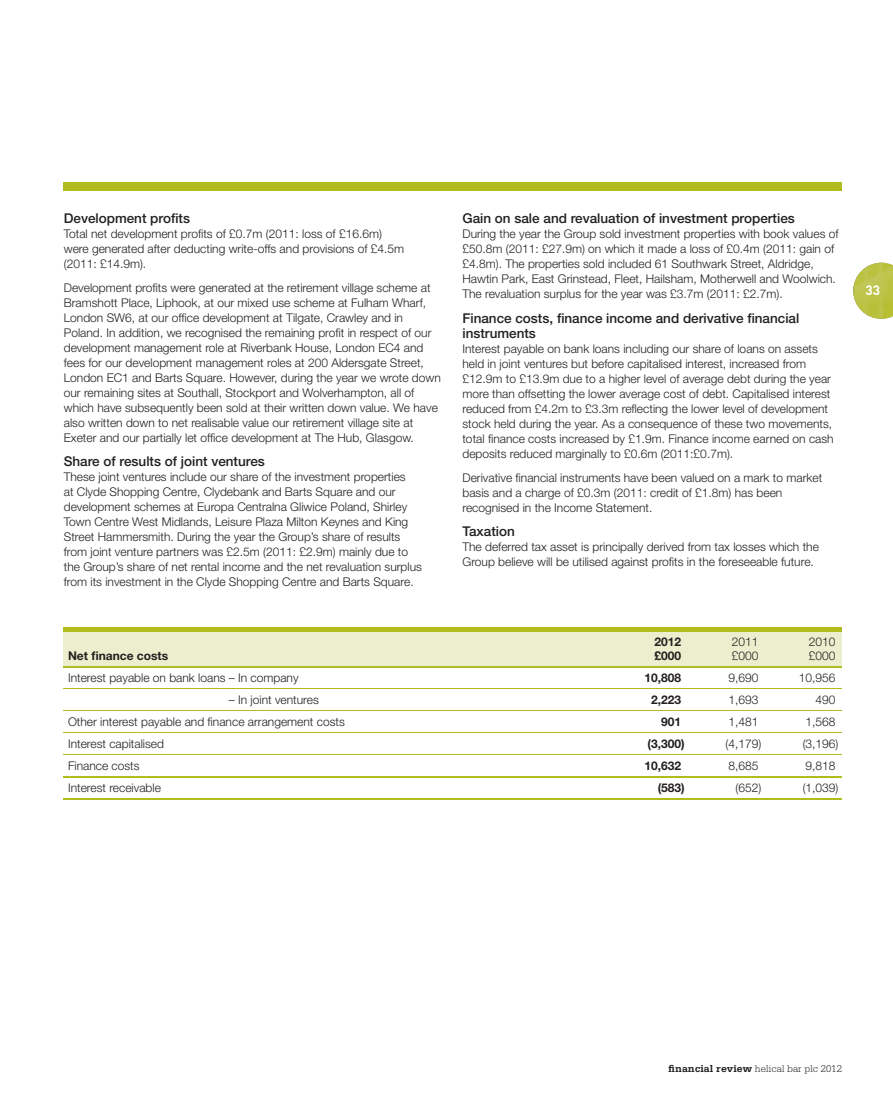
<style>
.page{position:relative;width:893px;height:1106px;background:#fff}
.page>*{position:absolute;margin:0;border:0;box-sizing:border-box;transform-origin:0 0}
.t1{font:500 13.5px/15.8px "Helvetica Neue LT";color:#231f20}
.t2{font:700 13.5px "DIN";color:#fff}
.t3{font:300 12px/15px "Helvetica Neue LT";color:#231f20}
.t4{font:700 12px "Helvetica Neue LT";color:#231f20}
.t5{font:300 10.5px "Serifa";letter-spacing:.005em;color:#231f20}
.s1{font-weight:700}
</style>
<div class="page">
<div style="left:64px;top:628px;width:778px;height:38px;background:#eceece"></div>
<hr style="left:64px;top:627px;width:778px;height:4px;background:#b0bb1d">
<hr style="left:64px;top:666px;width:778px;height:1px;background:#b0bb1d">
<hr style="left:64px;top:688px;width:778px;height:1px;background:#b0bb1d">
<hr style="left:64px;top:710px;width:778px;height:1px;background:#b0bb1d">
<hr style="left:64px;top:732px;width:778px;height:1px;background:#b0bb1d">
<hr style="left:64px;top:754px;width:778px;height:1px;background:#b0bb1d">
<hr style="left:64px;top:776px;width:778px;height:1px;background:#b0bb1d">
<hr style="left:64px;top:798px;width:778px;height:1px;background:#b0bb1d">
<img style="left:853px;top:263px;width:40px;height:56px">
<div style="left:64px;top:182px;width:778px;height:9px;background:#b0bb1d"></div>
<p class="t1" style="left:64px;top:210px;width:128px">Development profits</p>
<p class="t3" style="left:64px;top:226px;width:342px">Total net development profits of £0.7m (2011: loss of £16.6m) were generated after deducting write-offs and provisions of £4.5m (2011: £14.9m).</p>
<p class="t3" style="left:64px;top:280px;width:379px">Development profits were generated at the retirement village scheme at Bramshott Place, Liphook, at our mixed use scheme at Fulham Wharf, London SW6, at our office development at Tilgate, Crawley and in Poland. In addition, we recognised the remaining profit in respect of our development management role at Riverbank House, London EC4 and fees for our development management roles at 200 Aldersgate Street, London EC1 and Barts Square. However, during the year we wrote down our remaining sites at Southall, Stockport and Wolverhampton, all of which have subsequently been sold at their written down value. We have also written down to net realisable value our retirement village site at Exeter and our partially let office development at The Hub, Glasgow.</p>
<p class="t1" style="left:64px;top:453px;width:203px">Share of results of joint ventures</p>
<p class="t3" style="left:64px;top:469px;width:360px">These joint ventures include our share of the investment properties<br>at Clyde Shopping Centre, Clydebank and Barts Square and our development schemes at Europa Centralna Gliwice Poland, Shirley Town Centre West Midlands, Leisure Plaza Milton Keynes and King Street Hammersmith. During the year the Group’s share of results from joint venture partners was £2.5m (2011: £2.9m) mainly due to the Group’s share of net rental income and the net revaluation surplus from its investment in the Clyde Shopping Centre and Barts Square.</p>
<p class="t1" style="left:462px;top:210px;width:334px">Gain on sale and revaluation of investment properties</p>
<p class="t3" style="left:462px;top:226px;width:378px">During the year the Group sold investment properties with book values of £50.8m (2011: £27.9m) on which it made a loss of £0.4m (2011: gain of £4.8m). The properties sold included 61 Southwark Street, Aldridge, Hawtin Park, East Grinstead, Fleet, Hailsham, Motherwell and Woolwich.<br>The revaluation surplus for the year was £3.7m (2011: £2.7m).</p>
<p class="t1" style="left:462px;top:310px;width:338px">Finance costs, finance income and derivative financial instruments</p>
<p class="t3" style="left:462px;top:341px;width:373px">Interest payable on bank loans including our share of loans on assets held in joint ventures but before capitalised interest, increased from £12.9m to £13.9m due to a higher level of average debt during the year more than offsetting the lower average cost of debt. Capitalised interest reduced from £4.2m to £3.3m reflecting the lower level of development stock held during the year. As a consequence of these two movements, total finance costs increased by £1.9m. Finance income earned on cash deposits reduced marginally to £0.6m (2011:£0.7m).</p>
<p class="t3" style="left:462px;top:470px;width:361px">Derivative financial instruments have been valued on a mark to market basis and a charge of £0.3m (2011: credit of £1.8m) has been recognised in the Income Statement.</p>
<p class="t1" style="left:462px;top:523px;width:54px">Taxation</p>
<p class="t3" style="left:462px;top:539px;width:358px">The deferred tax asset is principally derived from tax losses which the<br>Group believe will be utilised against profits in the foreseeable future.</p>
<p class="t4" style="left:654px;top:634px;width:28px">2012</p>
<p class="t3" style="left:732px;top:634px;width:28px">2011</p>
<p class="t3" style="left:809px;top:634px;width:28px">2010</p>
<p class="t4" style="left:68px;top:648px;width:102px">Net finance costs</p>
<p class="t4" style="left:654px;top:648px;width:28px">£000</p>
<p class="t3" style="left:732px;top:647px;width:28px">£000</p>
<p class="t3" style="left:809px;top:647px;width:28px">£000</p>
<p class="t3" style="left:68px;top:669px;width:232px">Interest payable on bank loans – In company</p>
<p class="t4" style="left:644px;top:670px;width:38px">10,808</p>
<p class="t3" style="left:728px;top:669px;width:32px">9,690</p>
<p class="t3" style="left:799px;top:669px;width:38px">10,956</p>
<p class="t3" style="left:229px;top:691px;width:92px">– In joint ventures</p>
<p class="t4" style="left:651px;top:692px;width:32px">2,223</p>
<p class="t3" style="left:728px;top:691px;width:32px">1,693</p>
<p class="t3" style="left:815px;top:691px;width:22px">490</p>
<p class="t3" style="left:68px;top:713px;width:278px">Other interest payable and finance arrangement costs</p>
<p class="t4" style="left:661px;top:714px;width:22px">901</p>
<p class="t3" style="left:728px;top:713px;width:32px">1,481</p>
<p class="t3" style="left:805px;top:713px;width:32px">1,568</p>
<p class="t3" style="left:68px;top:735px;width:98px">Interest capitalised</p>
<p class="t4" style="left:648px;top:736px;width:39px">(3,300)</p>
<p class="t3" style="left:725px;top:735px;width:37px">(4,179)</p>
<p class="t3" style="left:803px;top:735px;width:37px">(3,196)</p>
<p class="t3" style="left:68px;top:757px;width:73px">Finance costs</p>
<p class="t4" style="left:644px;top:758px;width:38px">10,632</p>
<p class="t3" style="left:728px;top:757px;width:32px">8,685</p>
<p class="t3" style="left:805px;top:757px;width:32px">9,818</p>
<p class="t3" style="left:68px;top:779px;width:94px">Interest receivable</p>
<p class="t4" style="left:658px;top:780px;width:29px">(583)</p>
<p class="t3" style="left:735px;top:779px;width:27px">(652)</p>
<p class="t3" style="left:803px;top:779px;width:37px">(1,039)</p>
<p class="t2" style="left:865px;top:281px;width:16px">33</p>
<p class="t5" style="left:668px;top:1062px;width:175px"><span class="s1">financial review</span> helical bar plc 2012</p>
</div>
